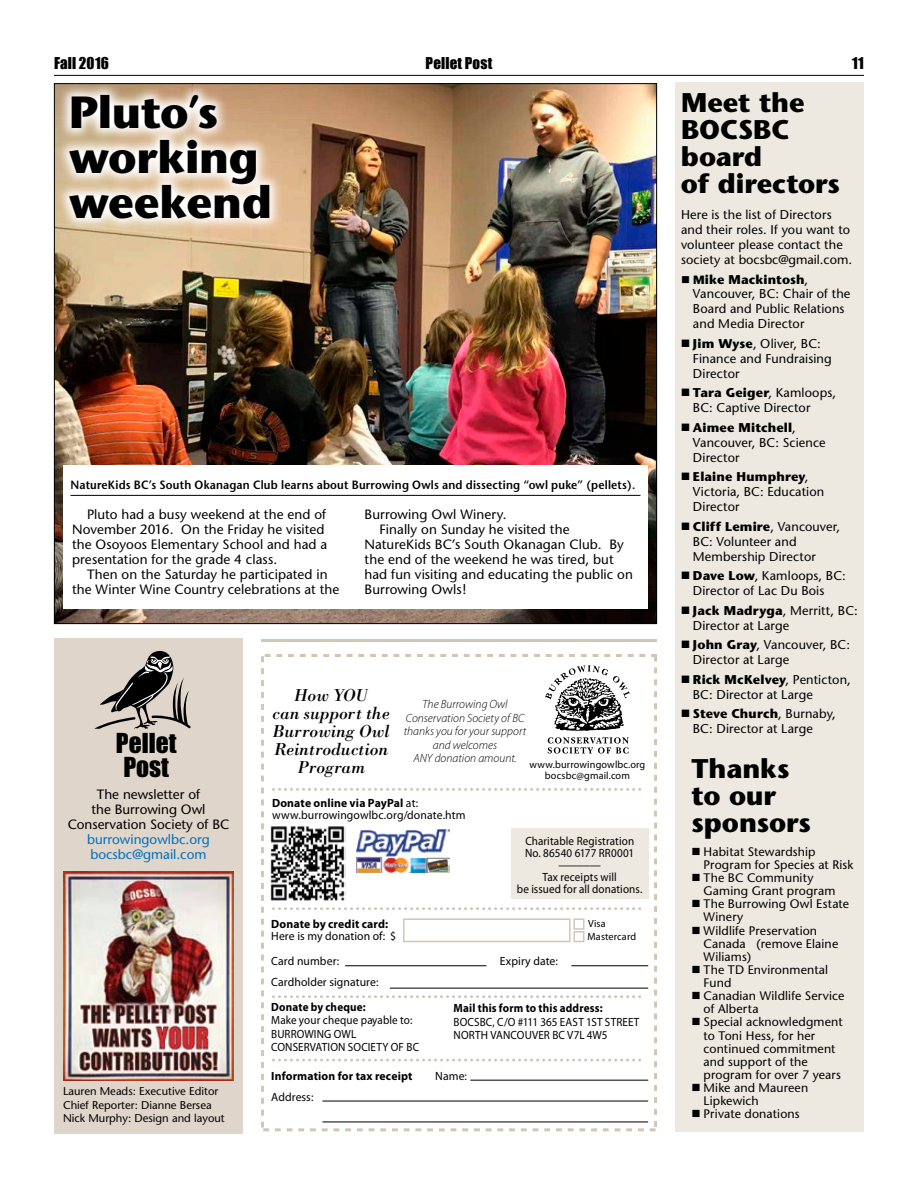
<style>
.page{position:relative;width:918px;height:1188px;background:#fff}
.page>*{position:absolute;margin:0;border:0;box-sizing:border-box;transform-origin:0 0}
.t1{font:700 45px/45px "Stone Sans";letter-spacing:-.02em;color:#000}
.t2{font:700 27px/27px "Stone Sans";color:#000}
.t3{font:25.5px/24.3px "Impact";color:#000}
.t4{font:italic 17.85px/17.9px "Bodoni";letter-spacing:-.005em;color:#000;text-align:center}
.t5{font:15px "Impact";letter-spacing:.015em;color:#000}
.t6{font:13.5px/15px "Stone Sans";letter-spacing:.005em;color:#000;text-align:center}
.t7{font:13.5px/15px "Stone Sans";color:#0071bc}
.t8{font:12.75px/15px "Stone Sans";letter-spacing:.01em;color:#000}
.t9{font:12.3px/13.2px "Stone Sans";letter-spacing:.01em;color:#000}
.t10{font:12px/12px "Myriad Pro";letter-spacing:.01em;color:#000;scale:.93 1}
.t11{font:12px/12px "Myriad Pro";letter-spacing:.01em;color:#000}
.t12{font:italic 300 12px/13.5px "Myriad Pro";color:#000;text-align:center}
.t13{font:600 12px "Stone Sans";letter-spacing:.015em;color:#000;scale:.94 1}
.t14{font:700 12px "Myriad Pro";letter-spacing:.015em;color:#000}
.t15{font:700 12px "Myriad Pro";letter-spacing:.015em;color:#000;scale:.93 1}
.t16{font:11.25px/13.5px "Stone Sans";color:#000}
.t17{font:10.5px/12.6px "Myriad Pro";letter-spacing:.015em;color:#000}
.s1{font-weight:700}
.s2{font-weight:700;font-size:12px}
</style>
<div class="page">
<hr style="left:54px;top:75px;width:810px;height:1px;background:#000">
<hr style="left:261px;top:639px;width:396px;height:3px;background:#d1c6b6">
<div style="left:54px;top:639px;width:189px;height:495px;background:#dfd5ca"></div>
<svg style="left:261px;top:654px;width:396px;height:477px"></svg>
<div style="left:511px;top:828px;width:137px;height:71px;background:#ede9e1"></div>
<hr style="left:345px;top:965px;width:141px;height:1px;background:#000">
<hr style="left:571px;top:965px;width:77px;height:1px;background:#000">
<hr style="left:390px;top:988px;width:258px;height:1px;background:#000">
<div style="left:403px;top:918px;width:168px;height:24px;border:1px solid #d1c6b6"></div>
<div style="left:573px;top:918px;width:12px;height:12px;border:1px solid #d1c6b6"></div>
<div style="left:573px;top:931px;width:12px;height:11px;border:1px solid #d1c6b6"></div>
<svg style="left:548px;top:737px;width:81px;height:17px"></svg>
<svg style="left:545px;top:665px;width:85px;height:66px"></svg>
<hr style="left:470px;top:1080px;width:178px;height:1px;background:#000">
<hr style="left:322px;top:1101px;width:326px;height:1px;background:#000">
<hr style="left:322px;top:1122px;width:326px;height:1px;background:#000">
<svg style="left:273px;top:907px;width:372px;height:3px"></svg>
<svg style="left:273px;top:788px;width:372px;height:3px"></svg>
<svg style="left:273px;top:995px;width:372px;height:3px"></svg>
<svg style="left:273px;top:1059px;width:372px;height:3px"></svg>
<img style="left:357px;top:829px;width:92px;height:44px">
<img style="left:270px;top:825px;width:75px;height:76px">
<div style="left:675px;top:82px;width:189px;height:1050px;background:#ede9e1"></div>
<img style="left:63px;top:872px;width:171px;height:208px">
<svg style="left:94px;top:651px;width:97px;height:78px"></svg>
<img style="left:56px;top:85px;width:599px;height:537px">
<div style="left:63px;top:500px;width:585px;height:109px;background:#fff"></div>
<div style="left:63px;top:465px;width:585px;height:39px;background:#fff"></div>
<hr style="left:70px;top:495px;width:570px;height:1px;background:#000">
<img style="left:54px;top:83px;width:349px;height:199px">
<p class="t5" style="left:54px;top:51px;width:56px">Fall 2016</p>
<p class="t5" style="left:426px;top:51px;width:68px">Pellet Post</p>
<p class="t5" style="left:852px;top:51px;width:13px">11</p>
<h1 class="t1" style="left:69px;top:90px;width:204px">Pluto’s working weekend</h1>
<p class="t13" style="left:70px;top:478px;width:602px">NatureKids BC’s South Okanagan Club learns about Burrowing Owls and dissecting “owl puke” (pellets).</p>
<p class="t6" style="left:72px;top:507px;width:257px;text-align:left;text-indent:15px">Pluto had a busy weekend at the end of November 2016. On the Friday he visited the Osoyoos Elementary School and had a presentation for the grade 4 class.</p>
<p class="t6" style="left:72px;top:567px;width:269px">Then on the Saturday he participated in<br>the Winter Wine Country celebrations at the</p>
<p class="t6" style="left:365px;top:507px;width:144px">Burrowing Owl Winery.</p>
<p class="t6" style="left:380px;top:522px;width:192px">Finally on Sunday he visited the</p>
<p class="t6" style="left:365px;top:537px;width:261px">NatureKids BC’s South Okanagan Club. By</p>
<p class="t6" style="left:365px;top:552px;width:251px">the end of the weekend he was tired, but</p>
<p class="t6" style="left:365px;top:567px;width:270px">had fun visiting and educating the public on</p>
<p class="t6" style="left:365px;top:582px;width:103px">Burrowing Owls!</p>
<h3 class="t3" style="left:116px;top:730px;width:62px">Pellet<br>Post</h3>
<p class="t6" style="left:68px;top:787px;width:163px">The newsletter of<br>the Burrowing Owl<br>Conservation Society of BC</p>
<p class="t7" style="left:87px;top:832px;width:124px">burrowingowlbc.org bocsbc@gmail.com</p>
<p class="t16" style="left:63px;top:1084px;width:163px">Lauren Meads: Executive Editor<br>Chief Reporter: Dianne Bersea<br>Nick Murphy: Design and layout</p>
<h3 class="t4" style="left:273px;top:686px;width:119px">How YOU<br>can support the<br>Burrowing Owl<br>Reintroduction<br>Program</h3>
<p class="t12" style="left:404px;top:698px;width:124px">The Burrowing Owl<br>Conservation Society of BC thanks you for your support and welcomes<br>ANY donation amount.</p>
<p class="t17" style="left:529px;top:758px;width:117px;line-height:12px;text-align:center">www.burrowingowlbc.org bocsbc@gmail.com</p>
<p class="t11" style="left:272px;top:797px;width:195px"><span class="s1">Donate online via PayPal</span> at: www.burrowingowlbc.org/donate.htm</p>
<p class="t10" style="left:517px;top:835px;width:137px;text-align:center">Charitable Registration<br>No. 86540 6177 RR0001 ————<br>Tax receipts will<br>be issued for all donations.</p>
<p class="t14" style="left:271px;top:916px;width:119px">Donate by credit card:</p>
<p class="t11" style="left:271px;top:930px;width:127px">Here is my donation of: $</p>
<p class="t17" style="left:587px;top:917px;width:50px">Visa<br>Mastercard</p>
<p class="t11" style="left:271px;top:951px;width:109px;line-height:20.9px">Card number:<br>Cardholder signature:</p>
<p class="t11" style="left:500px;top:955px;width:60px">Expiry date:</p>
<p class="t15" style="left:271px;top:999px;width:103px">Donate by cheque:</p>
<p class="t10" style="left:271px;top:1013px;width:161px;line-height:13.5px">Make your cheque payable to:<br>BURROWING OWL<br>CONSERVATION SOCIETY OF BC</p>
<p class="t15" style="left:454px;top:1001px;width:162px">Mail this form to this address:</p>
<p class="t10" style="left:454px;top:1015px;width:201px;line-height:13.5px">BOCSBC, C/O #111 365 EAST 1ST STREET<br>NORTH VANCOUVER BC V7L 4W5</p>
<p class="t14" style="left:271px;top:1068px;width:143px">Information for tax receipt</p>
<p class="t11" style="left:435px;top:1070px;width:33px">Name:</p>
<p class="t11" style="left:271px;top:1091px;width:44px">Address:</p>
<h2 class="t2" style="left:681px;top:89px;width:161px">Meet the<br>BOCSBC board<br>of directors</h2>
<p class="t8" style="left:681px;top:207px;width:173px">Here is the list of Directors and their roles. If you want to volunteer please contact the society at bocsbc@gmail.com.</p>
<p class="t8" style="left:693px;top:272px;width:159px"><span class="s2">M</span><span class="s1">ike Mackintosh</span>,<br>Vancouver, BC: Chair of the<br>Board and Public Relations and Media Director</p>
<p class="t8" style="left:693px;top:336px;width:140px"><span class="s1">Jim Wyse</span>, Oliver, BC:<br>Finance and Fundraising<br>Director</p>
<p class="t8" style="left:693px;top:386px;width:145px"><span class="s1">Tara Geiger</span>, Kamloops,<br>BC: Captive Director</p>
<p class="t8" style="left:693px;top:420px;width:134px"><span class="s1">Aimee Mitchell</span>,<br>Vancouver, BC: Science<br>Director</p>
<p class="t8" style="left:693px;top:470px;width:133px"><span class="s1">Elaine Humphrey</span>,<br>Victoria, BC: Education<br>Director</p>
<p class="t8" style="left:693px;top:519px;width:149px"><span class="s1">Cliff Lemire</span>, Vancouver,<br>BC: Volunteer and<br>Membership Director</p>
<p class="t8" style="left:693px;top:568px;width:154px"><span class="s1">Dave Low</span>, Kamloops, BC:<br>Director of Lac Du Bois</p>
<p class="t8" style="left:693px;top:603px;width:166px"><span class="s1">Jack Madryga</span>, Merritt, BC:<br>Director at Large</p>
<p class="t8" style="left:693px;top:637px;width:159px"><span class="s1">John Gray</span>, Vancouver, BC:<br>Director at Large</p>
<p class="t8" style="left:693px;top:672px;width:159px"><span class="s1">Rick McKelvey</span>, Penticton,<br>BC: Director at Large</p>
<p class="t8" style="left:693px;top:706px;width:145px"><span class="s1">Steve Church</span>, Burnaby,<br>BC: Director at Large</p>
<h2 class="t2" style="left:692px;top:755px;width:121px">Thanks to our sponsors</h2>
<p class="t9" style="left:704px;top:845px;width:151px">Habitat Stewardship<br>Program for Species at Risk<br>The BC Community<br>Gaming Grant program<br>The Burrowing Owl Estate<br>Winery<br>Wildlife Preservation<br>Canada (remove Elaine<br>Wiliams)<br>The TD Environmental<br>Fund<br>Canadian Wildlife Service of Alberta<br>Special acknowledgment to Toni Hess, for her continued commitment and support of the program for over 7 years<br>Mike and Maureen<br>Lipkewich<br>Private donations</p>
</div>
